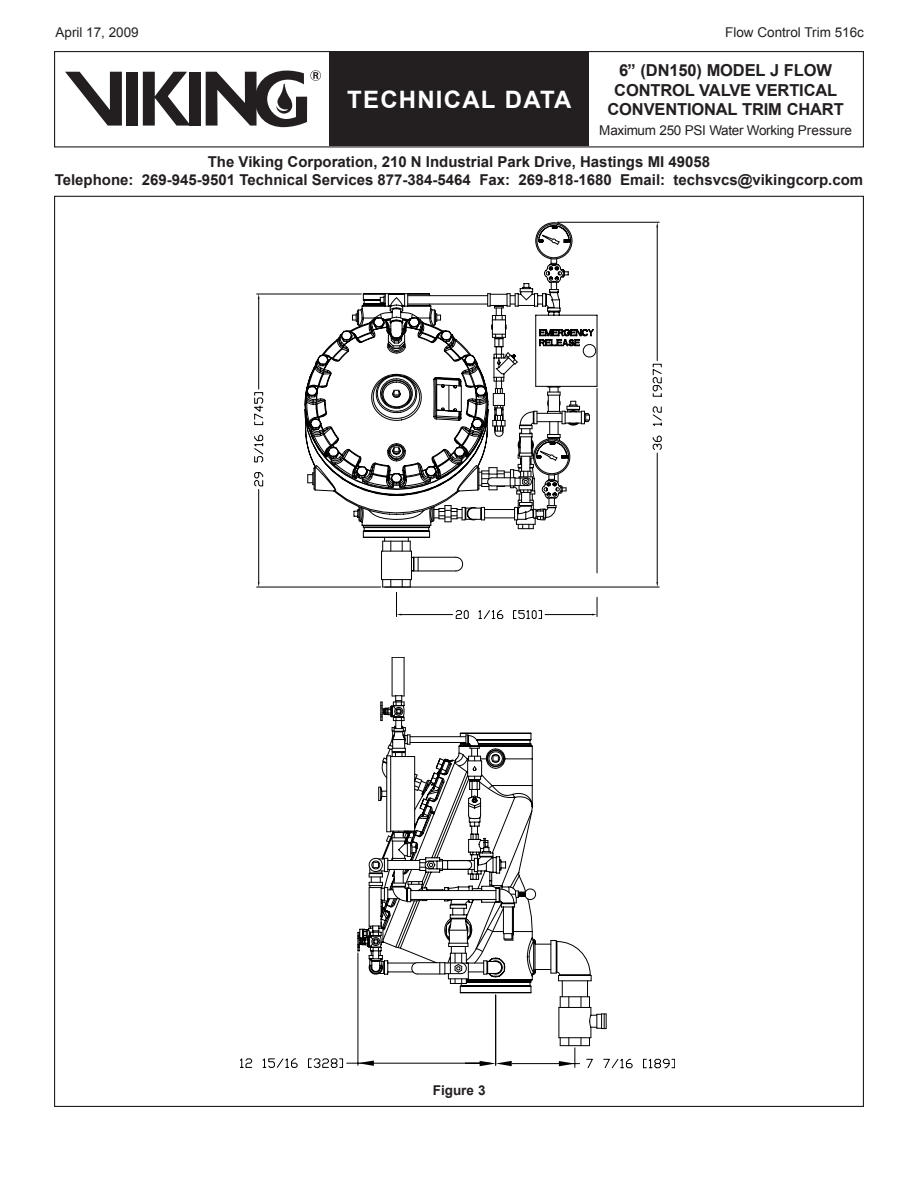
<style>
.page{position:relative;width:918px;height:1188px;background:#fff}
.page>*{position:absolute;margin:0;border:0;box-sizing:border-box;transform-origin:0 0}
.t1{font:700 24px "Arial";letter-spacing:.05em;color:#fff}
.t2{font:700 16.5px "Arial";letter-spacing:-.01em;color:#231f20}
.t3{font:700 15px/18px "Arial";color:#231f20;text-align:center}
.t4{font:13.5px "Arial";letter-spacing:-.025em;color:#231f20}
.t5{font:13.5px "Arial";color:#231f20}
.Figure_Title{font:700 13.5px "Arial";color:#231f20}
</style>
<div class="page">
<div style="left:54px;top:51px;width:810px;height:96px;border:1px solid #231f20"></div>
<div style="left:329px;top:52px;width:260px;height:94px;background:#231f20"></div>
<div style="left:189px;top:72px;width:12px;height:54px;background:#231f20"></div>
<div style="left:126px;top:72px;width:12px;height:54px;background:#231f20"></div>
<svg style="left:143px;top:72px;width:46px;height:54px"></svg>
<svg style="left:65px;top:72px;width:57px;height:54px"></svg>
<svg style="left:206px;top:70px;width:115px;height:58px"></svg>
<svg style="left:519px;top:222px;width:141px;height:142px"></svg>
<svg style="left:598px;top:364px;width:64px;height:224px"></svg>
<svg style="left:256px;top:293px;width:342px;height:326px"></svg>
<svg style="left:254px;top:392px;width:9px;height:95px"></svg>
<svg style="left:380px;top:657px;width:227px;height:381px"></svg>
<svg style="left:357px;top:733px;width:234px;height:314px"></svg>
<svg style="left:240px;top:994px;width:340px;height:74px"></svg>
<svg style="left:586px;top:1058px;width:89px;height:10px"></svg>
<p class="t5" style="left:56px;top:24px;width:85px">April 17, 2009</p>
<p class="t5" style="left:725px;top:23px;width:140px">Flow Control Trim 516c</p>
<p class="t2" style="left:619px;top:59px;width:214px">6” (DN150) MODEL J FLOW</p>
<p class="t2" style="left:614px;top:79px;width:153px">CONTROL VALVE vertical</p>
<p class="t2" style="left:608px;top:98px;width:12px">conventional</p>
<p class="t2" style="left:742px;top:98px;width:103px">TRIM CHART</p>
<p class="t4" style="left:599px;top:121px;width:254px">Maximum 250 PSI Water Working Pressure</p>
<p class="t3" style="left:55px;top:153px;width:810px">The Viking Corporation, 210 N Industrial Park Drive, Hastings MI 49058<br>Telephone: 269-945-9501 Technical Services 877-384-5464 Fax: 269-818-1680 Email: techsvcs@vikingcorp.com</p>
<h1 class="t1" style="left:347px;top:84px;width:226px">TECHNICAL DATA</h1>
<p class="Figure_Title" style="left:433px;top:1081px;width:54px">Figure 3</p>
</div>
